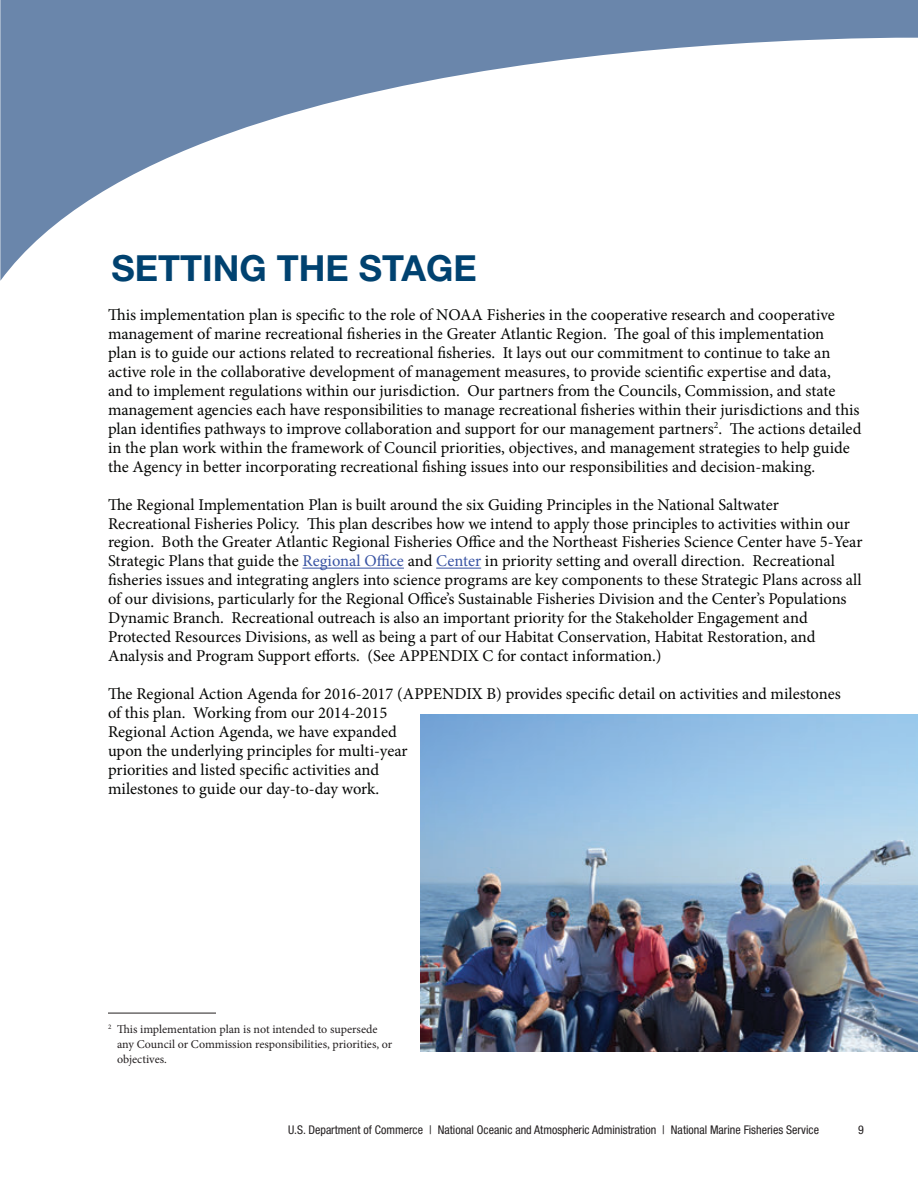
<style>
.page{position:relative;width:918px;height:1188px;background:#fff}
.page>*{position:absolute;margin:0;border:0;box-sizing:border-box;transform-origin:0 0}
.t1{font:700 36px "Helvetica Neue LT Std";color:#004270}
.t2{font:16.5px/18.9px "Minion Pro";color:#040503}
.t3{font:12px/15px "Minion Pro";color:#231f20}
.t4{font:condensed 12px "Helvetica Neue LT Std";color:#231f20}
.s1{color:#3853a3}
</style>
<div class="page">
<hr style="left:302px;top:568px;width:102px;height:1px;background:#3853a3">
<hr style="left:436px;top:568px;width:45px;height:1px;background:#3853a3">
<hr style="left:108px;top:1013px;width:108px;height:1px;background:#231f20">
<img style="left:421px;top:714px;width:497px;height:338px">
<svg style="left:0;top:0;width:918px;height:281px"></svg>
<h1 class="t1" style="left:111px;top:246px;width:367px">SETTING THE STAGE</h1>
<p class="t2" style="left:108px;top:305px;width:755px">This implementation plan is specific to the role of NOAA Fisheries in the cooperative research and cooperative management of marine recreational fisheries in the Greater Atlantic Region. The goal of this implementation<br>plan is to guide our actions related to recreational fisheries. It lays out our commitment to continue to take an active role in the collaborative development of management measures, to provide scientific expertise and data,<br>and to implement regulations within our jurisdiction. Our partners from the Councils, Commission, and state management agencies each have responsibilities to manage recreational fisheries within their jurisdictions and this plan identifies pathways to improve collaboration and support for our management partners<sup>2</sup>. The actions detailed in the plan work within the framework of Council priorities, objectives, and management strategies to help guide the Agency in better incorporating recreational fishing issues into our responsibilities and decision-making.</p>
<p class="t2" style="left:108px;top:495px;width:756px">The Regional Implementation Plan is built around the six Guiding Principles in the National Saltwater Recreational Fisheries Policy. This plan describes how we intend to apply those principles to activities within our region. Both the Greater Atlantic Regional Fisheries Office and the Northeast Fisheries Science Center have 5-Year Strategic Plans that guide the <span class="s1">Regional Office</span> and <span class="s1">Center</span> in priority setting and overall direction. Recreational fisheries issues and integrating anglers into science programs are key components to these Strategic Plans across all of our divisions, particularly for the Regional Office’s Sustainable Fisheries Division and the Center’s Populations Dynamic Branch. Recreational outreach is also an important priority for the Stakeholder Engagement and Protected Resources Divisions, as well as being a part of our Habitat Conservation, Habitat Restoration, and Analysis and Program Support efforts. (See APPENDIX C for contact information.)</p>
<p class="t2" style="left:108px;top:685px;width:734px">The Regional Action Agenda for 2016-2017 (APPENDIX B) provides specific detail on activities and milestones of this plan. Working from our 2014-2015<br>Regional Action Agenda, we have expanded<br>upon the underlying principles for multi-year<br>priorities and listed specific activities and<br>milestones to guide our day-to-day work.</p>
<p class="t3" style="left:117px;top:1021px;width:277px;text-indent:-9px"><sup>2</sup> This implementation plan is not intended to supersede any Council or Commission responsibilities, priorities, or objectives.</p>
<p class="t4" style="left:288px;top:1123px;width:532px">U.S. Department of Commerce | National Oceanic and Atmospheric Administration | National Marine Fisheries Service</p>
<p class="t4" style="left:858px;top:1123px;width:7px">9</p>
</div>
